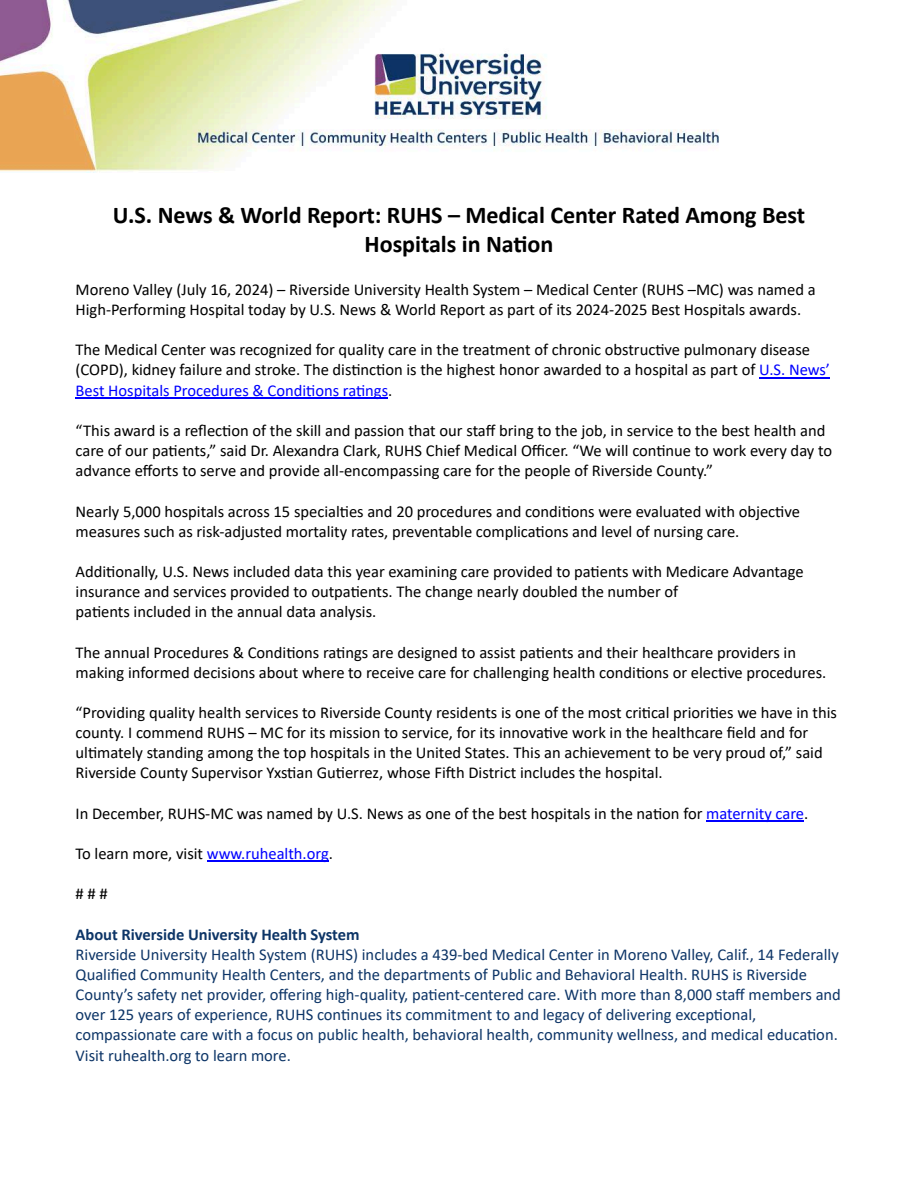
<style>
.page{position:relative;width:918px;height:1188px;background:#fff}
.page>*{position:absolute;margin:0;border:0;box-sizing:border-box;transform-origin:0 0}
.t1{font:700 24.15px/29.1px "Calibri";letter-spacing:-.005em;color:#000;text-align:center}
.t2{font:16.5px/20.1px "Calibri";color:#000}
.t3{font:16.5px/20.1px "Calibri";color:#0d3567}
.t4{font:700 16.5px "Calibri";color:#0d3567}
.s1{color:#00f}
</style>
<div class="page">
<img style="left:0;top:1px;width:719px;height:171px">
<hr style="left:759px;top:377px;width:71px;height:1px;background:#00f">
<hr style="left:76px;top:397px;width:312px;height:2px;background:#00f">
<hr style="left:706px;top:820px;width:98px;height:2px;background:#00f">
<hr style="left:207px;top:861px;width:122px;height:1px;background:#00f">
<h1 class="t1" style="left:113px;top:200px;width:694px">U.S. News &amp; World Report: RUHS – Medical Center Rated Among Best<br>Hospitals in Na?on</h1>
<p class="t2" style="left:76px;top:280px;width:742px">Moreno Valley (July 16, 2024) – Riverside University Health System – Medical Center (RUHS –MC) was named a<br>High-Performing Hospital today by U.S. News &amp; World Report as part of its 2024-2025 Best Hospitals awards.</p>
<p class="t2" style="left:76px;top:340px;width:756px">The Medical Center was recognized for quality care in the treatment of chronic obstrucSve pulmonary disease (COPD), kidney failure and stroke. The disSncSon is the highest honor awarded to a hospital as part of <span class="s1">U.S. News’<br>Best Hospitals Procedures &amp; CondiSons raSngs</span>.</p>
<p class="t2" style="left:76px;top:420px;width:758px">“This award is a reflecSon of the skill and passion that our staff bring to the job, in service to the best health and care of our paSents,” said Dr. Alexandra Clark, RUHS Chief Medical Officer. “We will conSnue to work every day to advance efforts to serve and provide all-encompassing care for the people of Riverside County.”</p>
<p class="t2" style="left:76px;top:501px;width:726px">Nearly 5,000 hospitals across 15 specialSes and 20 procedures and condiSons were evaluated with objecSve measures such as risk-adjusted mortality rates, preventable complicaSons and level of nursing care.</p>
<p class="t2" style="left:76px;top:561px;width:730px">AddiSonally, U.S. News included data this year examining care provided to paSents with Medicare Advantage insurance and services provided to outpaSents. The change nearly doubled the number of<br>paSents included in the annual data analysis.</p>
<p class="t2" style="left:76px;top:642px;width:752px">The annual Procedures &amp; CondiSons raSngs are designed to assist paSents and their healthcare providers in making informed decisions about where to receive care for challenging health condiSons or elecSve procedures.</p>
<p class="t2" style="left:76px;top:702px;width:763px">“Providing quality health services to Riverside County residents is one of the most criScal prioriSes we have in this county. I commend RUHS – MC for its mission to service, for its innovaSve work in the healthcare field and for ulSmately standing among the top hospitals in the United States. This an achievement to be very proud of,” said Riverside County Supervisor YxsSan GuSerrez, whose Fifh District includes the hospital.</p>
<p class="t2" style="left:76px;top:803px;width:734px">In December, RUHS-MC was named by U.S. News as one of the best hospitals in the naSon for <span class="s1">maternity care</span>.</p>
<p class="t2" style="left:76px;top:843px;width:259px">To learn more, visit <span class="s1">www.ruhealth.org</span>.</p>
<p class="t2" style="left:76px;top:884px;width:34px"># # #</p>
<p class="t4" style="left:76px;top:924px;width:285px">About Riverside University Health System</p>
<p class="t3" style="left:76px;top:944px;width:767px">Riverside University Health System (RUHS) includes a 439-bed Medical Center in Moreno Valley, Calif., 14 Federally Qualified Community Health Centers, and the departments of Public and Behavioral Health. RUHS is Riverside County’s safety net provider, offering high-quality, paSent-centered care. With more than 8,000 staff members and over 125 years of experience, RUHS conSnues its commitment to and legacy of delivering excepSonal, compassionate care with a focus on public health, behavioral health, community wellness, and medical educaSon.<br>Visit ruhealth.org to learn more.</p>
</div>
